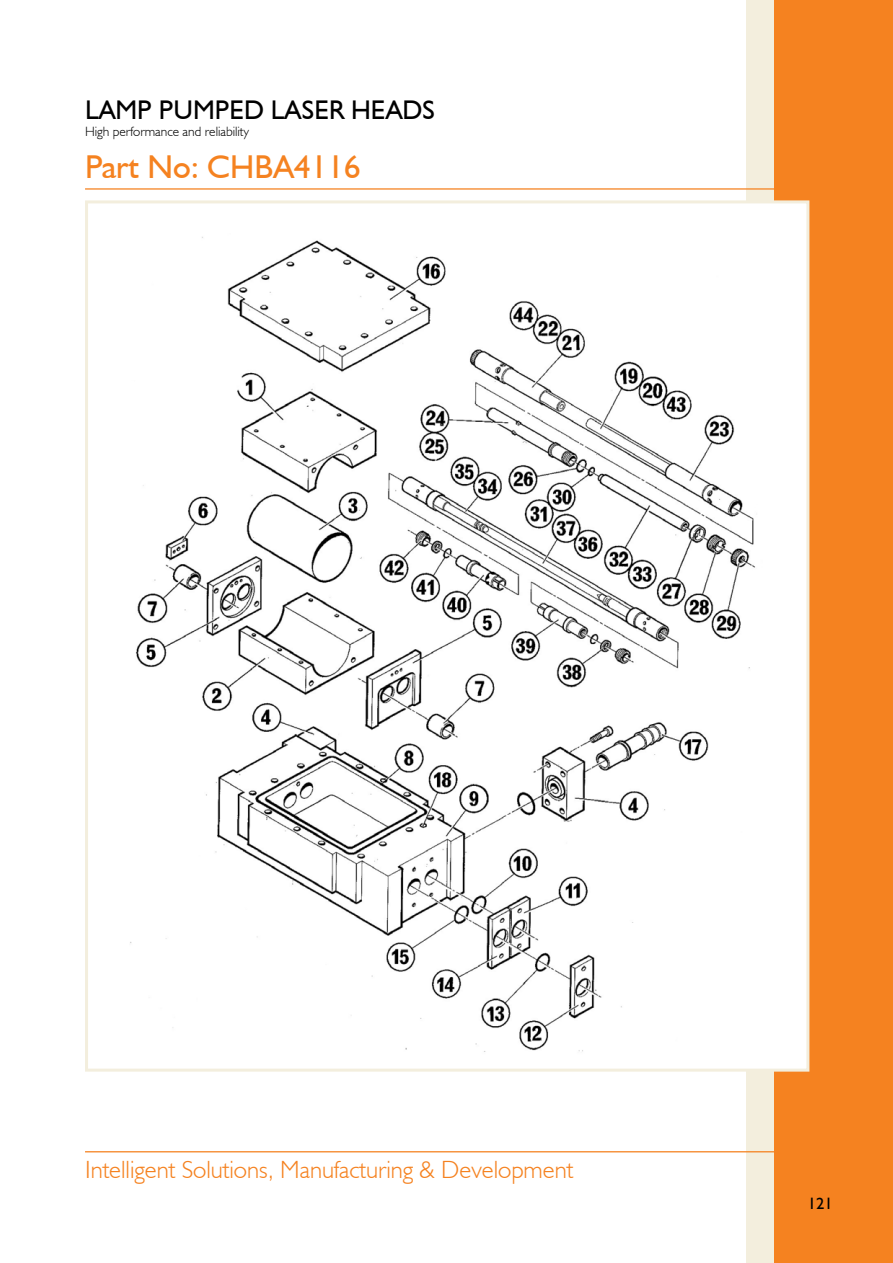
<style>
.page{position:relative;width:893px;height:1263px;background:#fff}
.page>*{position:absolute;margin:0;border:0;box-sizing:border-box;transform-origin:0 0}
.t1{font:33px "Humanist 521";color:#f58220}
.t2{font:27px "Humanist 521";color:#000}
.t3{font:300 24.9px "Humanist 521";color:#f58220}
.t4{font:16.5px "Humanist 521";color:#000}
.t5{font:300 13.5px "Humanist 521";color:#000}
</style>
<div class="page">
<div style="left:746px;top:0;width:29px;height:1263px;background:#f3eedd"></div>
<div style="left:774px;top:0;width:119px;height:1263px;background:#f58220"></div>
<div style="left:85px;top:200px;width:724px;height:871px;background:#fff;border:3px solid #f3eedd"></div>
<hr style="left:85px;top:188px;width:710px;height:2px;background:#f58220">
<hr style="left:85px;top:1151px;width:703px;height:1px;background:#f58220">
<img style="left:130px;top:237px;width:625px;height:815px">
<p class="t2" style="left:85px;top:94px;width:351px">LAMP PUMPED LASER HEADS</p>
<p class="t5" style="left:85px;top:123px;width:166px">High performance and reliability</p>
<h1 class="t1" style="left:85px;top:147px;width:277px">Part No: CHBA4116</h1>
<p class="t3" style="left:85px;top:1154px;width:490px">Intelligent Solutions, Manufacturing &amp; Development</p>
<p class="t4" style="left:808px;top:1193px;width:26px">121</p>
</div>
